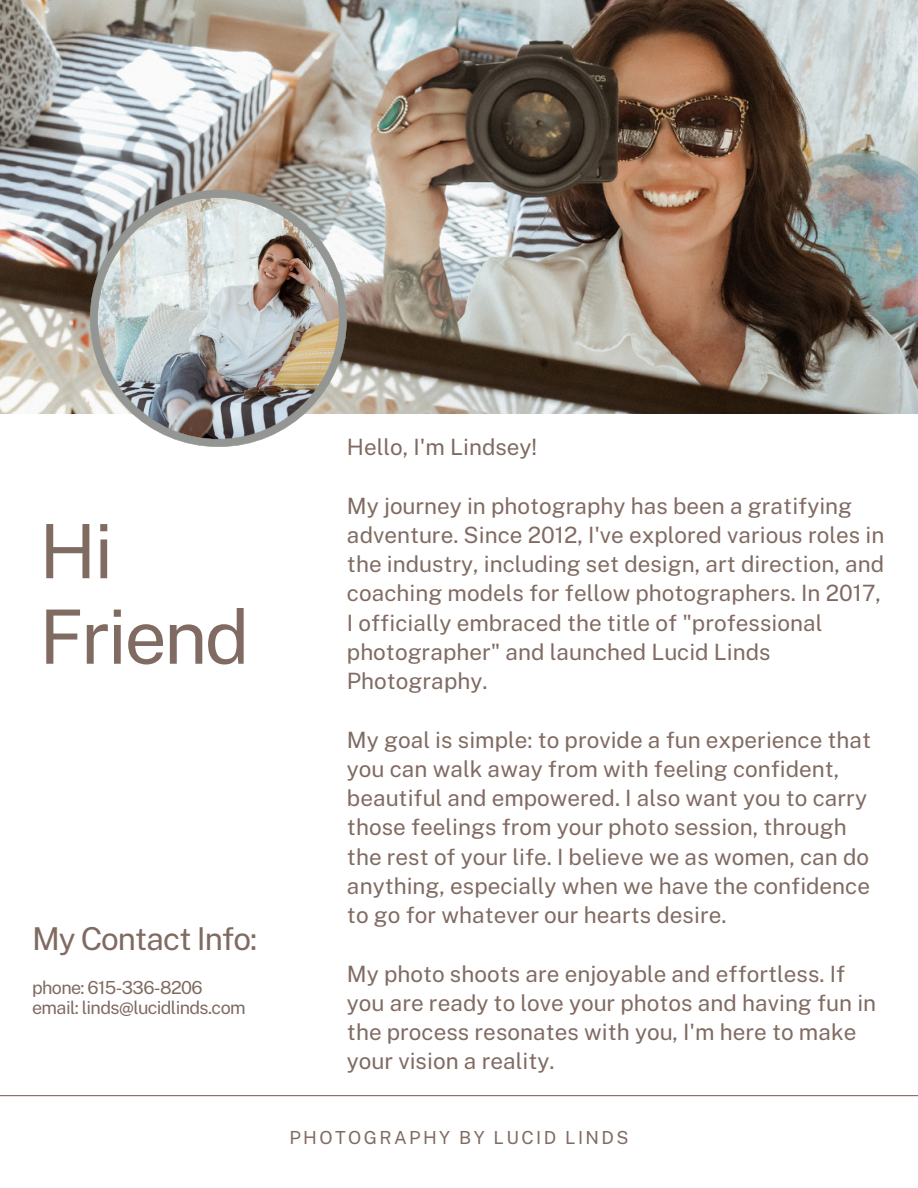
<style>
.page{position:relative;width:918px;height:1188px;background:#fff}
.page>*{position:absolute;margin:0;border:0;box-sizing:border-box;transform-origin:0 0}
.t1{font:75px/85.5px "Public Sans";letter-spacing:-.035em;color:#806b62}
.t2{font:31.5px "Public Sans";letter-spacing:-.035em;color:#806b62}
.t3{font:22.5px/29.2px "Public Sans";color:#806b62}
.t4{font:18px "Public Sans";letter-spacing:-.035em;color:#806b62}
.t5{font:18px "Public Sans";letter-spacing:.135em;color:#806b62}
</style>
<div class="page">
<img style="left:0;top:0;width:918px;height:414px">
<hr style="left:0;top:1095px;width:918px;height:1px;background:#806b62">
<img style="left:90px;top:190px;width:257px;height:257px">
<h1 class="t1" style="left:39px;top:508px;width:212px">Hi<br>Friend</h1>
<h2 class="t2" style="left:32px;top:920px;width:227px">My Contact Info:</h2>
<p class="t4" style="left:32px;top:977px;width:172px">phone: 615-336-8206</p>
<p class="t4" style="left:32px;top:997px;width:215px">email: linds@lucidlinds.com</p>
<h3 class="t3" style="left:347px;top:432px;width:192px">Hello, I'm Lindsey!</h3>
<h3 class="t3" style="left:347px;top:491px;width:539px">My journey in photography has been a gratifying adventure. Since 2012, I've explored various roles in the industry, including set design, art direction, and coaching models for fellow photographers. In 2017, I officially embraced the title of "professional photographer" and launched Lucid Linds Photography.</h3>
<h3 class="t3" style="left:347px;top:725px;width:526px">My goal is simple: to provide a fun experience that you can walk away from with feeling confident, beautiful and empowered. I also want you to carry those feelings from your photo session, through the rest of your life. I believe we as women, can do anything, especially when we have the confidence to go for whatever our hearts desire.</h3>
<h3 class="t3" style="left:347px;top:959px;width:531px">My photo shoots are enjoyable and effortless. If you are ready to love your photos and having fun in the process resonates with you, I'm here to make your vision a reality.</h3>
<p class="t5" style="left:289px;top:1127px;width:341px">PHOTOGRAPHY BY LUCID LINDS</p>
</div>
